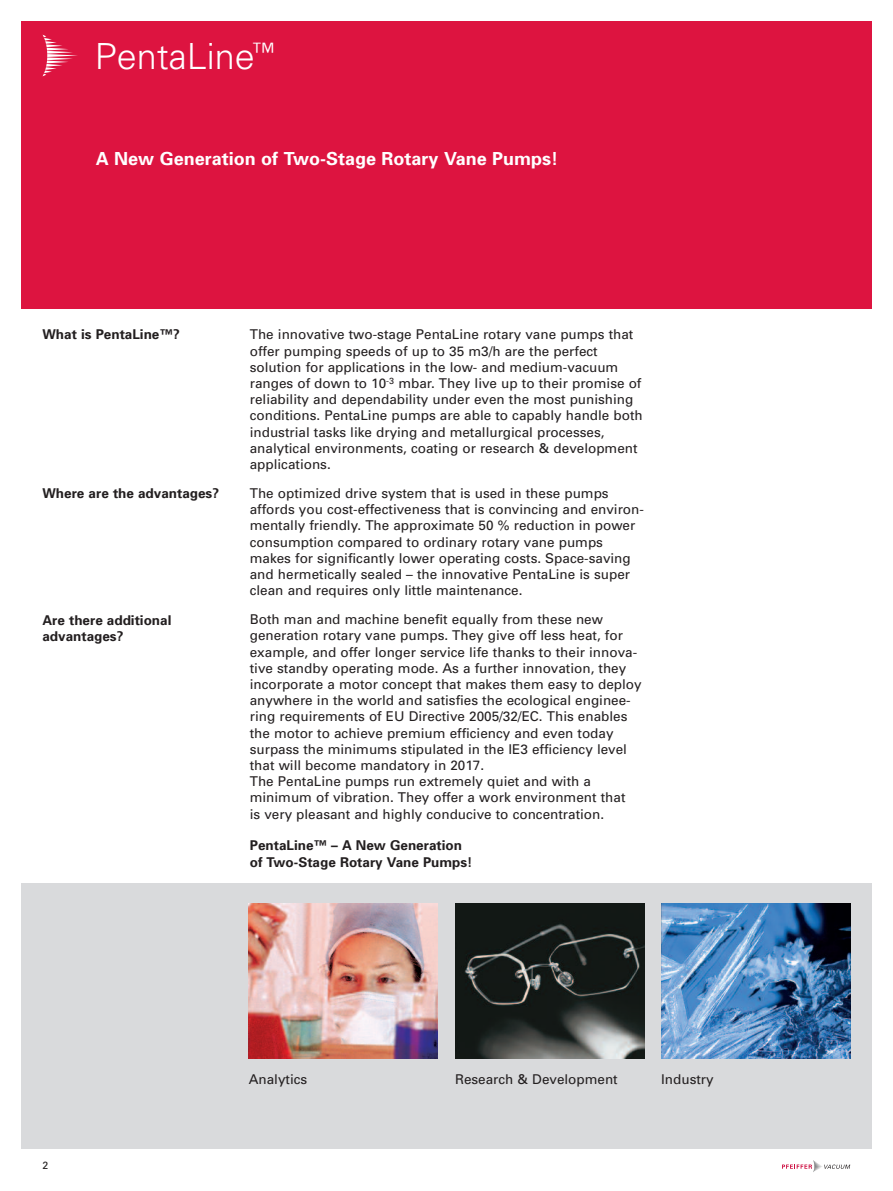
<style>
.page{position:relative;width:893px;height:1191px;background:#fff}
.page>*{position:absolute;margin:0;border:0;box-sizing:border-box;transform-origin:0 0}
.t1{font:300 36px "Univers";color:#fff}
.t2{font:700 18px "Univers";color:#fff}
.t3{font:13.5px/16.2px "Univers";color:#231f20}
.t4{font:700 13.5px/16.5px "Univers";color:#231f20}
.t5{font:10.5px "Univers";color:#231f20}
</style>
<div class="page">
<svg style="left:782px;top:1160px;width:68px;height:12px"></svg>
<div style="left:21px;top:882px;width:851px;height:266px;background:#d9dadc"></div>
<div style="left:21px;top:21px;width:851px;height:287px;background:#dd1440"></div>
<svg style="left:43px;top:35px;width:35px;height:41px"></svg>
<img style="left:249px;top:904px;width:189px;height:154px">
<img style="left:455px;top:903px;width:189px;height:155px">
<img style="left:661px;top:903px;width:189px;height:155px">
<h1 class="t1" style="left:95px;top:43px;width:182px">PentaLine<sup>™</sup></h1>
<h2 class="t2" style="left:96px;top:152px;width:464px">A New Generation of Two-Stage Rotary Vane Pumps!</h2>
<p class="t4" style="left:42px;top:327px;width:139px">What is PentaLine™?</p>
<p class="t4" style="left:42px;top:486px;width:178px">Where are the advantages?</p>
<p class="t4" style="left:42px;top:613px;width:131px">Are there additional advantages?</p>
<p class="t3" style="left:250px;top:328px;width:394px">The innovative two-stage PentaLine rotary vane pumps that offer pumping speeds of up to 35 m3/h are the perfect solution for applications in the low- and medium-vacuum ranges of down to 10<sup>-3</sup> mbar. They live up to their promise of reliability and dependability under even the most punishing conditions. PentaLine pumps are able to capably handle both industrial tasks like drying and metallurgical processes, analytical environments, coating or research &amp; development applications.</p>
<p class="t3" style="left:250px;top:486px;width:396px">The optimized drive system that is used in these pumps affords you cost-effectiveness that is convincing and environ&shy;mentally friendly. The approximate 50 % reduction in power consumption compared to ordinary rotary vane pumps makes for significantly lower operating costs. Space-saving and hermetically sealed – the innovative PentaLine is super clean and requires only little maintenance.</p>
<p class="t3" style="left:250px;top:612px;width:393px">Both man and machine benefit equally from these new generation rotary vane pumps. They give off less heat, for example, and offer longer service life thanks to their innova&shy;tive standby operating mode. As a further innovation, they incorporate a motor concept that makes them easy to deploy anywhere in the world and satisfies the ecological enginee&shy;ring requirements of EU Directive 2005/32/EC. This enables the motor to achieve premium efficiency and even today surpass the minimums stipulated in the IE3 efficiency level that will become mandatory in 2017.<br>The PentaLine pumps run extremely quiet and with a minimum of vibration. They offer a work environment that<br>is very pleasant and highly conducive to concentration.</p>
<p class="t4" style="left:250px;top:838px;width:224px">PentaLine™ – A New Generation of Two-Stage Rotary Vane Pumps!</p>
<p class="t5" style="left:43px;top:1161px;width:7px">2</p>
<p class="t3" style="left:249px;top:1072px;width:60px">Analytics</p>
<p class="t3" style="left:455px;top:1072px;width:164px">Research &amp; Development</p>
<p class="t3" style="left:661px;top:1072px;width:54px">Industry</p>
</div>
